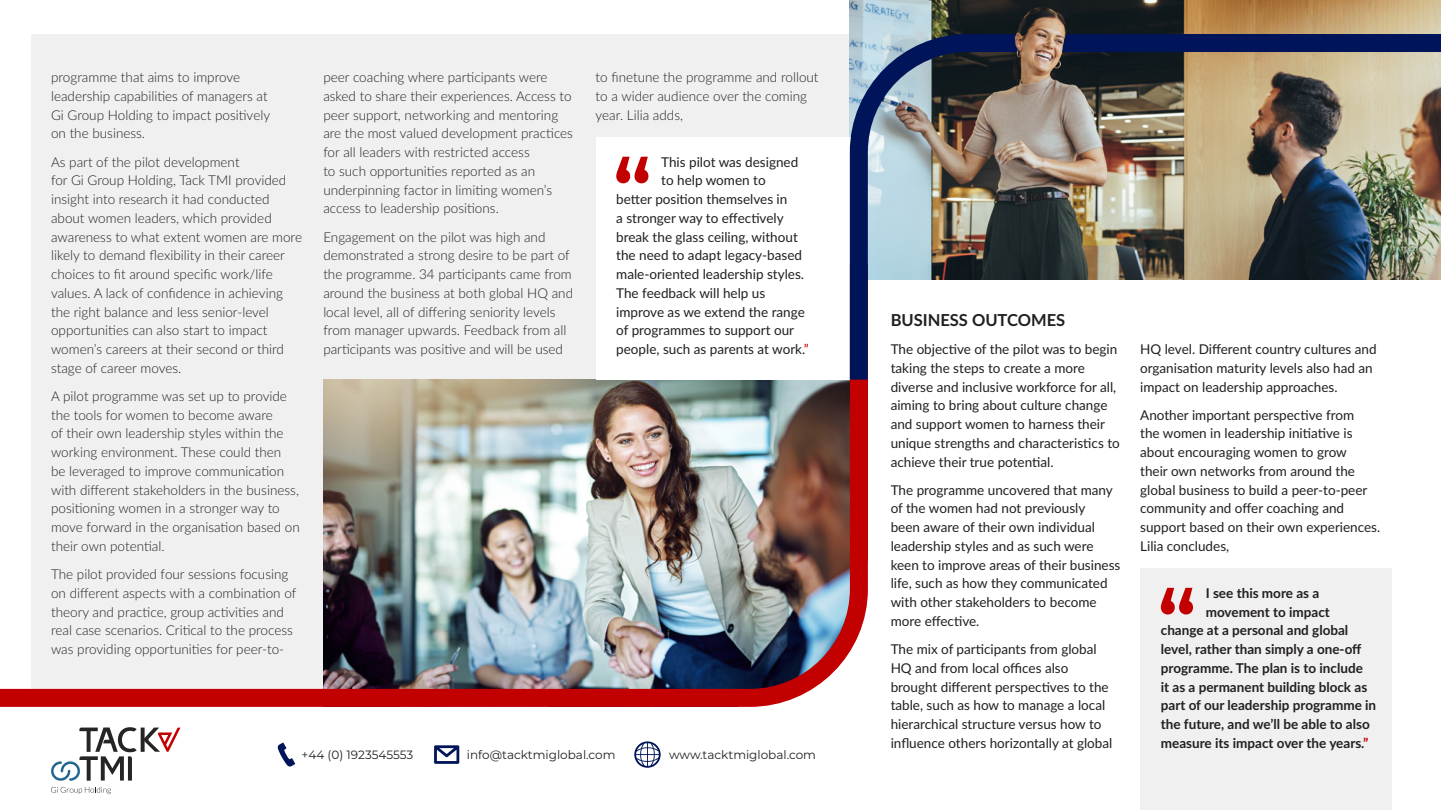
<style>
.page{position:relative;width:1441px;height:810px;background:#fff}
.page>*{position:absolute;margin:0;border:0;box-sizing:border-box;transform-origin:0 0}
.t1{font:700 16.5px "Lato";color:#231f20}
.t2{font:300 13.5px/18.8px "Lato";color:#231f20}
.t3{font:13.5px/18.8px "Lato";color:#231f20}
.t4{font:700 13.5px "Lato";color:#231f20}
.t5{font:12px "Montserrat";color:#231f20}
.s1{color:#c30000}
</style>
<div class="page">
<div style="left:31px;top:34px;width:1378px;height:740px;background:#f0f0f0"></div>
<div style="left:867px;top:279px;width:573px;height:531px;background:#fff"></div>
<div style="left:0;top:707px;width:867px;height:103px;background:#fff"></div>
<svg style="left:277px;top:743px;width:18px;height:24px"></svg>
<img style="left:849px;top:0;width:591px;height:25px">
<svg style="left:434px;top:745px;width:25px;height:19px"></svg>
<svg style="left:634px;top:741px;width:26px;height:27px"></svg>
<div style="left:595px;top:137px;width:266px;height:243px;background:#fff"></div>
<svg style="left:616px;top:157px;width:32px;height:26px"></svg>
<img style="left:0;top:247px;width:868px;height:460px">
<img style="left:840px;top:25px;width:600px;height:373px">
<img style="left:991px;top:0;width:94px;height:95px">
<div style="left:1140px;top:568px;width:250px;height:242px;background:#f0f0f0"></div>
<svg style="left:1160px;top:588px;width:32px;height:26px"></svg>
<svg style="left:51px;top:727px;width:129px;height:54px"></svg>
<svg style="left:51px;top:787px;width:60px;height:7px"></svg>
<p class="t2" style="left:51px;top:67px;width:220px">programme that aims to improve leadership capabilities of managers at<br>Gi Group Holding to impact positively on the business.</p>
<p class="t2" style="left:51px;top:152px;width:252px">As part of the pilot development<br>for Gi Group Holding, Tack TMI provided insight into research it had conducted about women leaders, which provided awareness to what extent women are more likely to demand flexibility in their career choices to fit around specific work/life values. A lack of confidence in achieving the right balance and less senior-level opportunities can also start to impact women’s careers at their second or third stage of career moves.</p>
<p class="t2" style="left:51px;top:386px;width:250px">A pilot programme was set up to provide the tools for women to become aware<br>of their own leadership styles within the working environment. These could then<br>be leveraged to improve communication with different stakeholders in the business, positioning women in a stronger way to move forward in the organisation based on their own potential.</p>
<p class="t2" style="left:51px;top:564px;width:247px">The pilot provided four sessions focusing on different aspects with a combination of theory and practice, group activities and real case scenarios. Critical to the process was providing opportunities for peer-to-</p>
<p class="t2" style="left:323px;top:67px;width:251px">peer coaching where participants were asked to share their experiences. Access to peer support, networking and mentoring are the most valued development practices for all leaders with restricted access<br>to such opportunities reported as an underpinning factor in limiting women’s access to leadership positions.</p>
<p class="t2" style="left:323px;top:227px;width:251px">Engagement on the pilot was high and demonstrated a strong desire to be part of the programme. 34 participants came from around the business at both global HQ and local level, all of differing seniority levels from manager upwards. Feedback from all participants was positive and will be used</p>
<p class="t2" style="left:595px;top:67px;width:224px">to finetune the programme and rollout to a wider audience over the coming year. Lilia adds,</p>
<p class="t3" style="left:661px;top:152px;width:139px">This pilot was designed</p>
<p class="t3" style="left:661px;top:170px;width:106px">to help women to</p>
<p class="t3" style="left:616px;top:189px;width:173px">better position themselves in</p>
<p class="t3" style="left:616px;top:208px;width:169px">a stronger way to effectively</p>
<p class="t3" style="left:616px;top:227px;width:183px">break the glass ceiling, without</p>
<p class="t3" style="left:616px;top:245px;width:187px">the need to adapt legacy-based</p>
<p class="t3" style="left:616px;top:264px;width:189px">male-oriented leadership styles.</p>
<p class="t3" style="left:616px;top:283px;width:150px">The feedback will help us</p>
<p class="t3" style="left:616px;top:302px;width:190px">improve as we extend the range</p>
<p class="t3" style="left:616px;top:320px;width:179px">of programmes to support our</p>
<p class="t3" style="left:616px;top:339px;width:194px">people, such as parents at work.<span class="s1">”</span></p>
<p class="t5" style="left:301px;top:747px;width:113px">+44 (0) 1923545553</p>
<p class="t5" style="left:467px;top:747px;width:150px">info@tacktmiglobal.com</p>
<p class="t5" style="left:669px;top:747px;width:148px">www.tacktmiglobal.com</p>
<p class="t1" style="left:890px;top:308px;width:176px">BUSINESS OUTCOMES</p>
<p class="t3" style="left:890px;top:339px;width:231px">The objective of the pilot was to begin taking the steps to create a more diverse and inclusive workforce for all, aiming to bring about culture change and support women to harness their unique strengths and characteristics to achieve their true potential.</p>
<p class="t3" style="left:890px;top:480px;width:231px">The programme uncovered that many of the women had not previously<br>been aware of their own individual leadership styles and as such were keen to improve areas of their business life, such as how they communicated with other stakeholders to become more effective.</p>
<p class="t3" style="left:890px;top:639px;width:223px">The mix of participants from global HQ and from local offices also brought different perspectives to the table, such as how to manage a local hierarchical structure versus how to influence others horizontally at global</p>
<p class="t3" style="left:1140px;top:339px;width:238px">HQ level. Different country cultures and organisation maturity levels also had an impact on leadership approaches.</p>
<p class="t3" style="left:1140px;top:405px;width:242px">Another important perspective from<br>the women in leadership initiative is about encouraging women to grow<br>their own networks from around the global business to build a peer-to-peer community and offer coaching and support based on their own experiences.<br>Lilia concludes,</p>
<p class="t4" style="left:1205px;top:583px;width:115px">I see this more as a</p>
<p class="t4" style="left:1205px;top:602px;width:126px">movement to impact</p>
<p class="t4" style="left:1160px;top:620px;width:189px">change at a personal and global</p>
<p class="t4" style="left:1160px;top:639px;width:202px">level, rather than simply a one-off</p>
<p class="t4" style="left:1160px;top:658px;width:203px">programme. The plan is to include</p>
<p class="t4" style="left:1160px;top:677px;width:208px">it as a permanent building block as</p>
<p class="t4" style="left:1160px;top:695px;width:217px">part of our leadership programme in</p>
<p class="t4" style="left:1160px;top:714px;width:210px">the future, and we’ll be able to also</p>
<p class="t4" style="left:1160px;top:733px;width:209px">measure its impact over the years.<span class="s1">”</span></p>
</div>
